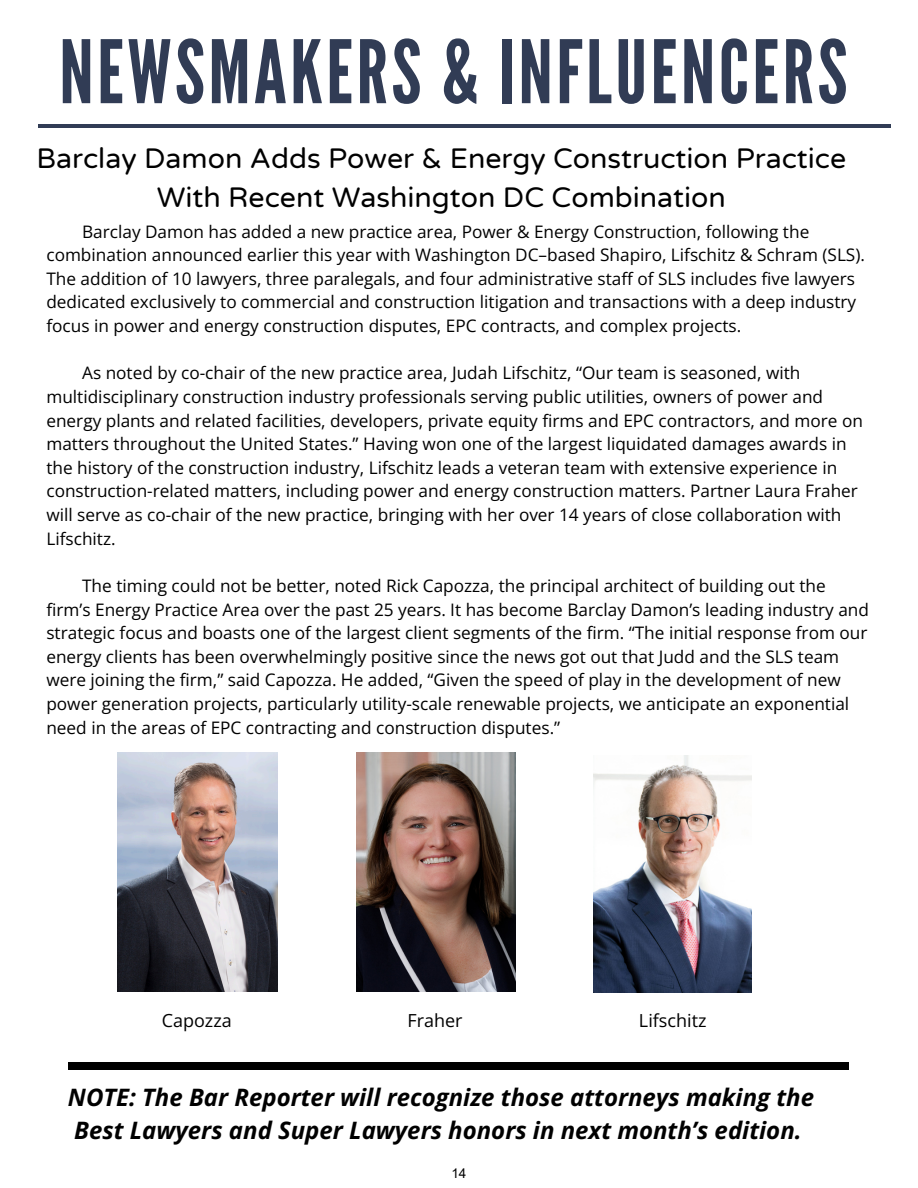
<style>
.page{position:relative;width:918px;height:1188px;background:#fff}
.page>*{position:absolute;margin:0;border:0;box-sizing:border-box;transform-origin:0 0}
.t1{font:87.15px "League Gothic";letter-spacing:.04em;color:#313c55}
.t2{font:28.5px/39.3px "Varela Round";color:#000;text-align:center}
.t3{font:italic 700 24px/32.7px "Open Sans";color:#000}
.t4{font:18px "Open Sans";color:#000}
.t5{font:17.25px/23.7px "Open Sans";color:#000}
.t6{font:13.5px "Arial";color:#000}
</style>
<div class="page">
<hr style="left:38px;top:124px;width:852px;height:3px;background:#313c55">
<img style="left:118px;top:752px;width:160px;height:240px">
<img style="left:356px;top:752px;width:160px;height:240px">
<img style="left:594px;top:755px;width:157px;height:238px">
<div style="left:68px;top:1062px;width:780px;height:8px;background:#000"></div>
<h1 class="t1" style="left:59px;top:22px;width:790px">NEWSMAKERS &amp; INFLUENCERS</h1>
<p class="t2" style="left:36px;top:139px;width:811px">Barclay Damon Adds Power &amp; Energy Construction Practice<br>With Recent Washington DC Combination</p>
<p class="t5" style="left:46px;top:219px;width:820px;text-indent:36px">Barclay Damon has added a new practice area, Power &amp; Energy Construction, following the combination announced earlier this year with Washington DC–based Shapiro, Lifschitz &amp; Schram (SLS).<br>The addition of 10 lawyers, three paralegals, and four administrative staff of SLS includes five lawyers dedicated exclusively to commercial and construction litigation and transactions with a deep industry focus in power and energy construction disputes, EPC contracts, and complex projects.</p>
<p class="t5" style="left:46px;top:361px;width:818px;text-indent:36px">As noted by co-chair of the new practice area, Judah Lifschitz, “Our team is seasoned, with multidisciplinary construction industry professionals serving public utilities, owners of power and energy plants and related facilities, developers, private equity firms and EPC contractors, and more on matters throughout the United States.” Having won one of the largest liquidated damages awards in the history of the construction industry, Lifschitz leads a veteran team with extensive experience in construction-related matters, including power and energy construction matters. Partner Laura Fraher will serve as co-chair of the new practice, bringing with her over 14 years of close collaboration with Lifschitz.</p>
<p class="t5" style="left:46px;top:573px;width:824px;text-indent:36px">The timing could not be better, noted Rick Capozza, the principal architect of building out the firm’s Energy Practice Area over the past 25 years. It has become Barclay Damon’s leading industry and strategic focus and boasts one of the largest client segments of the firm. “The initial response from our energy clients has been overwhelmingly positive since the news got out that Judd and the SLS team were joining the firm,” said Capozza. He added, “Given the speed of play in the development of new power generation projects, particularly utility-scale renewable projects, we anticipate an exponential need in the areas of EPC contracting and construction disputes.”</p>
<p class="t4" style="left:162px;top:1007px;width:71px">Capozza</p>
<p class="t4" style="left:408px;top:1007px;width:57px">Fraher</p>
<p class="t4" style="left:639px;top:1007px;width:69px">Lifschitz</p>
<p class="t3" style="left:68px;top:1081px;width:748px">NOTE: The Bar Reporter will recognize those attorneys making the<br>Best Lawyers and Super Lawyers honors in next month’s edition.</p>
<p class="t6" style="left:451px;top:1164px;width:17px">14</p>
</div>
